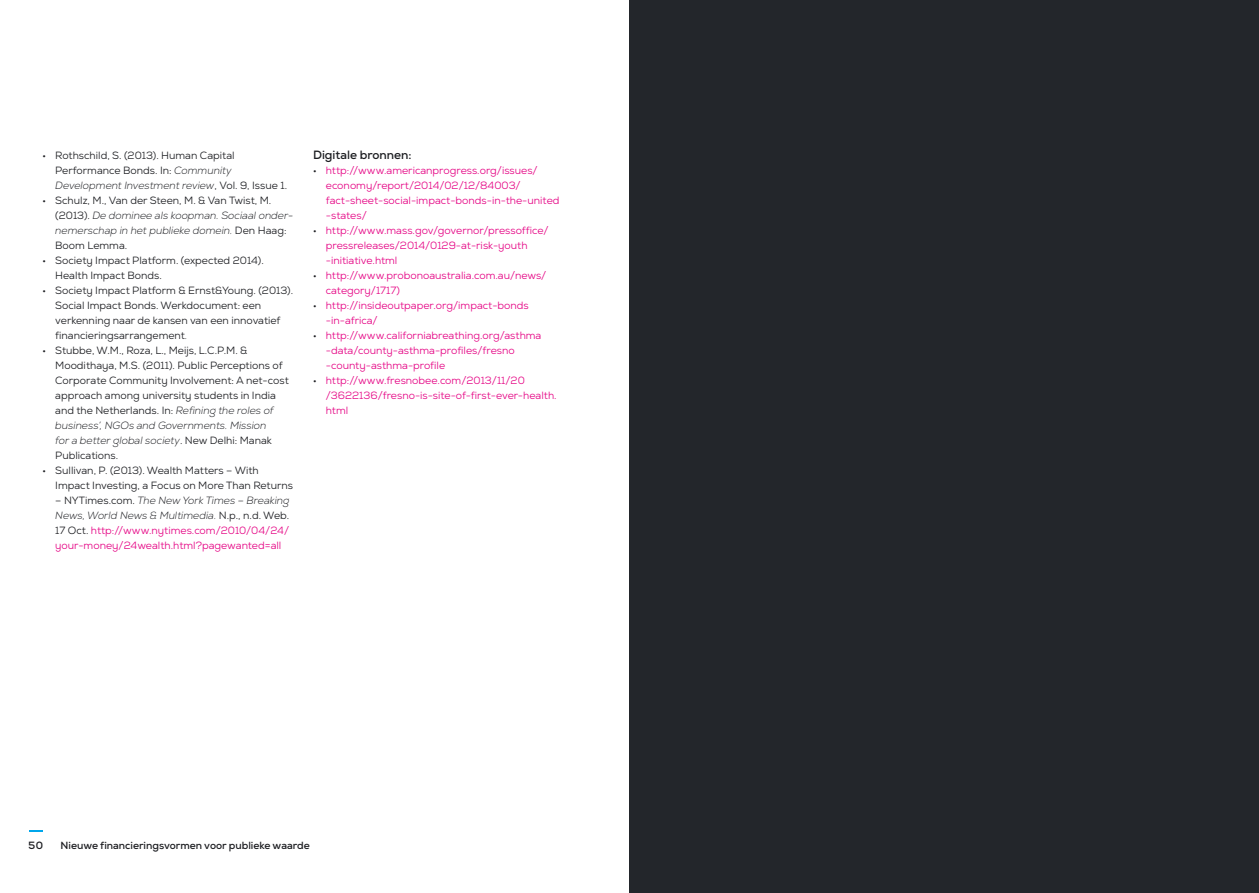
<style>
.page{position:relative;width:1259px;height:893px;background:#fff}
.page>*{position:absolute;margin:0;border:0;box-sizing:border-box;transform-origin:0 0}
.t1{font:700 12px "Nexa";color:#1b1c20}
.t2{font:10.5px/15px "Nexa";color:#e50083}
.t3{font:10.5px/15px "Nexa";color:#1b1c20}
.t4{font:italic 300 10.5px/15px "Nexa";color:#1b1c20}
.t5{font:700 10.5px "Nexa";color:#1b1c20}
.t6{font:700 10.35px "Nexa";color:#1b1c20}
.s1{font-weight:700;font-size:9px}
.s2{font-weight:300;font-style:italic}
.s3{font-weight:700;font-style:normal;font-size:9px}
.s4{font-weight:400;font-style:normal}
.s5{color:#1b1c20}
.s6{font-weight:300;font-style:italic;color:#1b1c20}
.s7{font-weight:700;font-size:9px;color:#1b1c20}
</style>
<div class="page">
<svg style="left:29px;top:830px;width:14px;height:2px"></svg>
<div style="left:629px;top:0;width:630px;height:893px;background:#23262b"></div>
<p class="t3" style="left:55px;top:148px;width:233px;text-indent:-13px"><span class="s1">•</span> Rothschild, S. (2013). Human Capital<br>Performance Bonds. In: <span class="s2">Community<br>Development Investment review</span>, Vol. 9, Issue 1.</p>
<p class="t4" style="left:55px;top:193px;width:239px;text-indent:-13px"><span class="s3">•</span> <span class="s4">Schulz, M., Van der Steen, M. &amp; Van Twist, M. (2013).</span> De dominee als koopman. Sociaal onder&shy;nemerschap in het publieke domein. <span class="s4">Den Haag:<br>Boom Lemma.</span></p>
<p class="t3" style="left:55px;top:253px;width:210px;text-indent:-13px"><span class="s1">•</span> Society Impact Platform. (expected 2014).<br>Health Impact Bonds.</p>
<p class="t3" style="left:55px;top:283px;width:239px;text-indent:-13px"><span class="s1">•</span> Society Impact Platform &amp; Ernst&amp;Young. (2013).<br>Social Impact Bonds. Werkdocument: een verkenning naar de kansen van een innovatief financieringsarrangement<span class="s2">.</span></p>
<p class="t3" style="left:55px;top:343px;width:235px;text-indent:-13px"><span class="s1">•</span> Stubbe, W.M., Roza, L., Meijs, L.C.P.M. &amp; Moodithaya, M.S. (2011). Public Perceptions of Corporate Community Involvement: A net-cost approach among university students in India and the Netherlands. In: <span class="s2">Refining the roles of business’, NGOs and Governments. Mission<br>for a better global society</span>. New Delhi: Manak Publications.</p>
<p class="t3" style="left:55px;top:463px;width:239px;text-indent:-13px"><span class="s1">•</span> Sullivan, P. (2013). Wealth Matters – With<br>Impact Investing, a Focus on More Than Returns</p>
<p class="t2" style="left:55px;top:493px;width:236px;text-align:justify"><span class="s5">– NYTimes.com.</span> <span class="s6">The New York Times – Breaking News, World News &amp; Multimedia.</span> <span class="s5">N.p., n.d. Web.<br>17 Oct.</span> http://www.nytimes.com/2010/04/24/ your-money/24wealth.html?pagewanted=all</p>
<p class="t1" style="left:313px;top:147px;width:100px">Digitale bronnen:</p>
<p class="t2" style="left:326px;top:163px;width:235px;text-indent:-13px"><span class="s7">•</span> http://www.americanprogress.org/issues/ economy/report/2014/02/12/84003/ fact-sheet-social-impact-bonds-in-the-united -states/</p>
<p class="t2" style="left:326px;top:223px;width:224px;text-indent:-13px"><span class="s7">•</span> http://www.mass.gov/governor/pressoffice/ pressreleases/2014/0129-at-risk-youth -initiative.html</p>
<p class="t2" style="left:326px;top:268px;width:222px;text-indent:-13px"><span class="s7">•</span> http://www.probonoaustralia.com.au/news/ category/1717)</p>
<p class="t2" style="left:326px;top:298px;width:204px;text-indent:-13px"><span class="s7">•</span> http://insideoutpaper.org/impact-bonds -in-africa/</p>
<p class="t2" style="left:326px;top:328px;width:217px;text-indent:-13px"><span class="s7">•</span> http://www.californiabreathing.org/asthma -data/county-asthma-profiles/fresno -county-asthma-profile</p>
<p class="t2" style="left:326px;top:373px;width:232px;text-indent:-13px"><span class="s7">•</span> http://www.fresnobee.com/2013/11/20 /3622136/fresno-is-site-of-first-ever-health. html</p>
<p class="t5" style="left:28px;top:839px;width:16px">50</p>
<p class="t6" style="left:61px;top:839px;width:251px">Nieuwe financieringsvormen voor publieke waarde</p>
</div>
